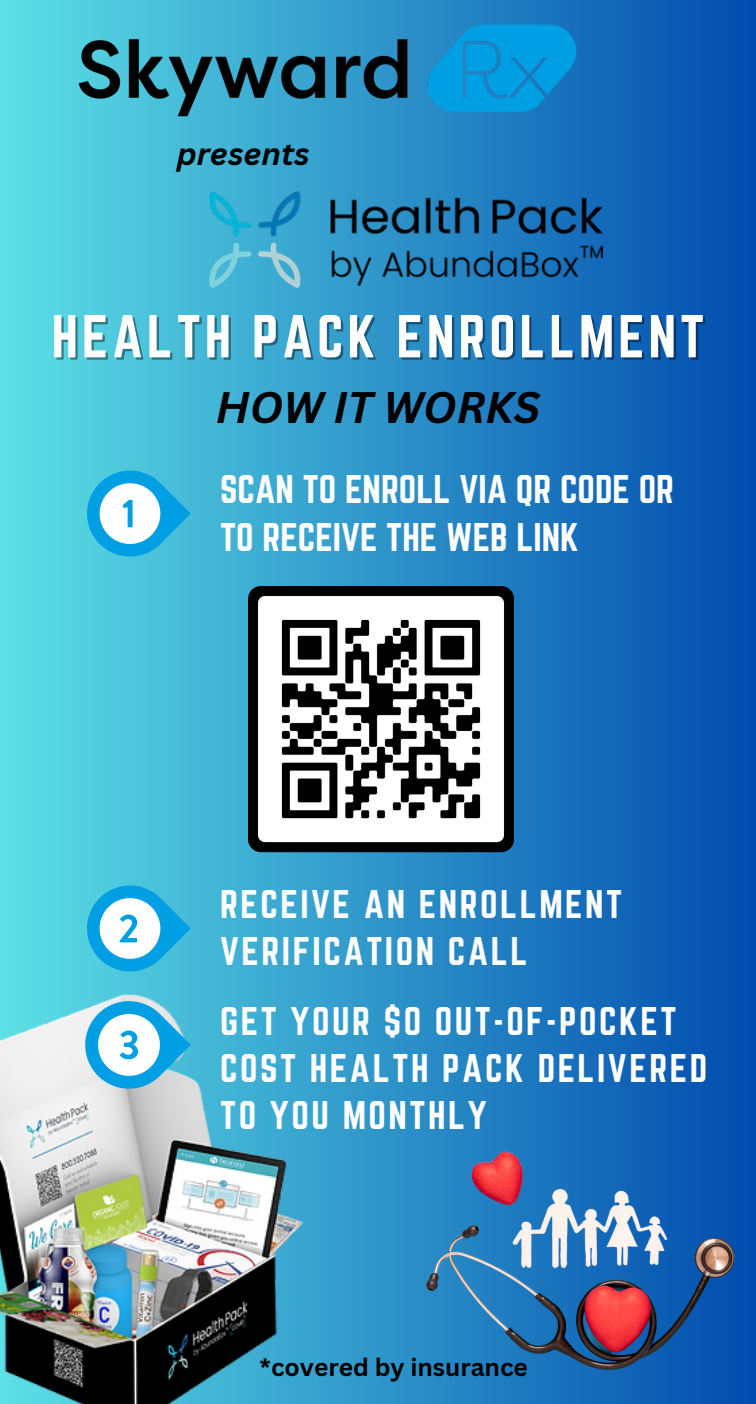
<style>
.page{position:relative;width:756px;height:1404px;background:#fff}
.page>*{position:absolute;margin:0;border:0;box-sizing:border-box;transform-origin:0 0}
.t1{font:53.1px "Norwester";letter-spacing:.07em;color:#fefefe}
.t2{font:italic 700 42.9px "Canva Sans";color:#000}
.t3{font:35.1px/47.4px "Norwester";letter-spacing:.07em;color:#fefefe}
.t4{font:35.1px/47.4px "Norwester";color:#fffefe}
.t5{font:35.1px/47.4px "Norwester";letter-spacing:.07em;color:#fffefe}
.t6{font:italic 700 30.9px "Canva Sans";color:#000}
.t7{font:700 24.6px "Canva Sans";color:#000}
</style>
<div class="page">
<div style="left:0;top:0;width:756px;height:1404px;background:linear-gradient(to right,#5de0e6,#014bad)"></div>
<img style="left:248px;top:586px;width:266px;height:270px">
<svg style="left:69px;top:453px;width:122px;height:121px"></svg>
<img style="left:0;top:957px;width:361px;height:447px">
<svg style="left:67px;top:868px;width:124px;height:239px"></svg>
<img style="left:36px;top:0;width:585px;height:153px">
<img style="left:209px;top:191px;width:394px;height:97px">
<img style="left:394px;top:1069px;width:362px;height:335px">
<p class="t6" style="left:177px;top:132px;width:134px">presents</p>
<p class="t1" style="left:52px;top:304px;width:654px">HEALTH PACK ENROLLMENT</p>
<p class="t2" style="left:216px;top:377px;width:326px">HOW IT WORKS</p>
<p class="t4" style="left:220px;top:466px;width:456px">SCAN TO ENROLL VIA QR CODE OR<br>TO RECEIVE THE WEB LINK</p>
<p class="t5" style="left:220px;top:880px;width:404px">RECEIVE AN ENROLLMENT<br>VERIFICATION CALL</p>
<p class="t3" style="left:220px;top:997px;width:489px">GET YOUR $0 OUT-OF-POCKET<br>COST HEALTH PACK DELIVERED<br>TO YOU MONTHLY</p>
<p class="t7" style="left:260px;top:1350px;width:270px">*covered by insurance</p>
</div>
